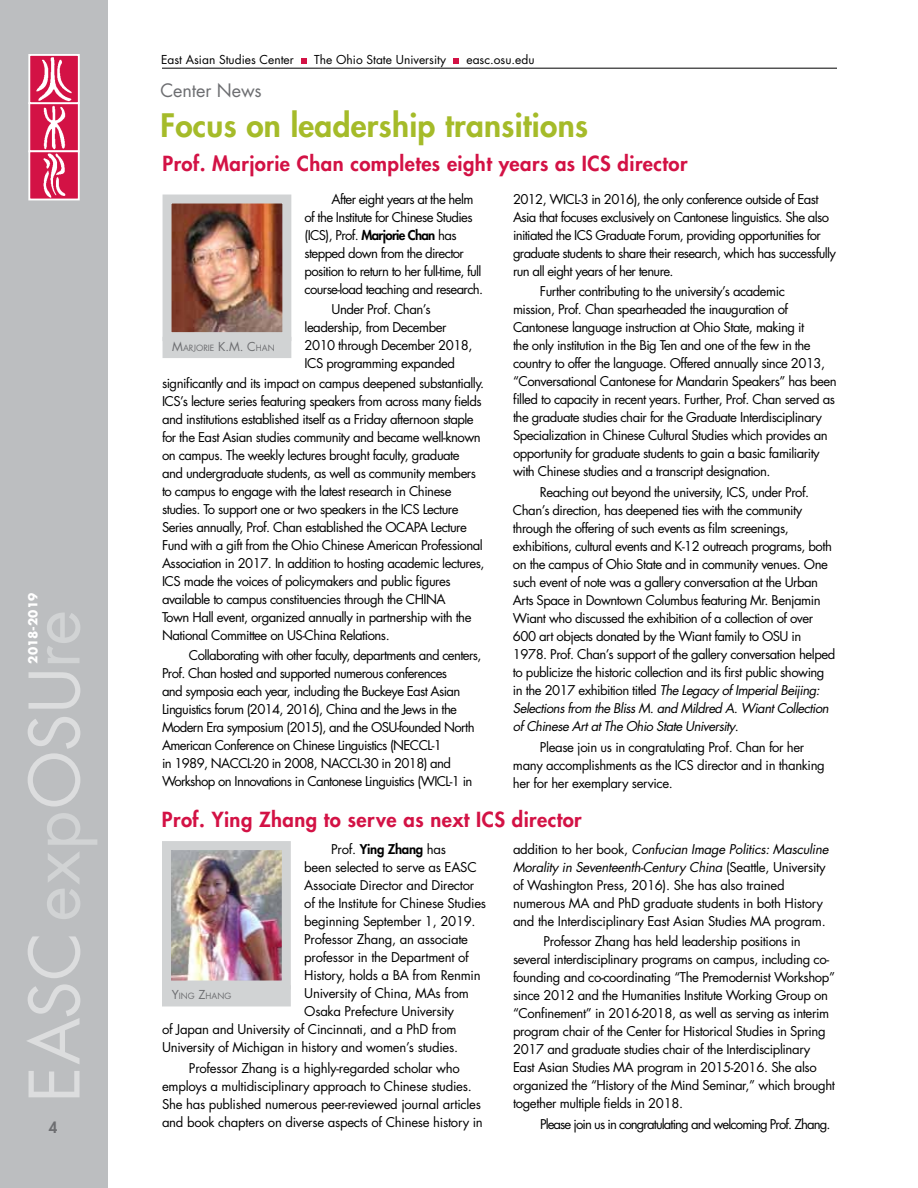
<style>
.page{position:relative;width:918px;height:1188px;background:#fff}
.page>*{position:absolute;margin:0;border:0;box-sizing:border-box;transform-origin:0 0}
.t1{font:67.65px "Futura Std";letter-spacing:.005em;color:#dcddde}
.t2{font:800 31.5px "Futura Std";letter-spacing:.01em;color:#a5bb29}
.t3{font:800 20.25px "Futura Std";letter-spacing:.02em;color:#d31245}
.t4{font:18px "Futura Std";letter-spacing:-.005em;color:#6d6e71}
.t5{font:800 15px "Futura Std";color:#6d6e71}
.t6{font:13.2px/18px "Futura Std";letter-spacing:-.04em;color:#000}
.t7{font:13.2px/18px "Futura Std";letter-spacing:-.02em;color:#000}
.t8{font:13.2px "Futura Std";letter-spacing:-.07em;color:#000}
.t9{font:12px "Futura Std";color:#000}
.t10{font:700 12px "Futura Std";color:#fff}
.t11{font:8.4px "Futura Std";color:#6d6e71}
.s1{color:#d1d3d4}
.s2{font-weight:800}
.s3{font-size:12px}
.s4{font-style:italic}
</style>
<div class="page">
<div style="left:0;top:0;width:108px;height:1188px;background:#bcbec0"></div>
<img style="left:32px;top:105px;width:45px;height:44px">
<div style="left:28px;top:102px;width:52px;height:50px;border:2px solid #fff"></div>
<img style="left:31px;top:153px;width:46px;height:44px">
<div style="left:28px;top:150px;width:52px;height:50px;border:2px solid #fff"></div>
<img style="left:31px;top:57px;width:46px;height:44px">
<div style="left:28px;top:54px;width:52px;height:50px;border:2px solid #fff"></div>
<svg style="left:301px;top:58px;width:6px;height:6px"></svg>
<svg style="left:453px;top:58px;width:6px;height:6px"></svg>
<hr style="left:162px;top:68px;width:675px;height:1px;background:#000">
<img style="left:173px;top:205px;width:108px;height:126px">
<div style="left:163px;top:195px;width:128px;height:146px;border:9px solid #d1d3d4"></div>
<div style="left:163px;top:337px;width:128px;height:21px;background:#d1d3d4"></div>
<img style="left:172px;top:851px;width:109px;height:129px">
<div style="left:162px;top:841px;width:129px;height:149px;border:9px solid #d1d3d4"></div>
<div style="left:162px;top:985px;width:129px;height:21px;background:#d1d3d4"></div>
<p class="t10" style="left:25px;top:664px;width:72px;rotate:-90deg">2018-2019</p>
<h1 class="t1" style="left:11px;top:1102px;width:494px;rotate:-90deg">EASC <span class="s1">exp</span>OSU<span class="s1">re</span></h1>
<p class="t5" style="left:49px;top:1118px;width:10px">4</p>
<p class="t9" style="left:161px;top:52px;width:134px">East Asian Studies Center</p>
<p class="t9" style="left:314px;top:52px;width:133px">The Ohio State University</p>
<p class="t9" style="left:467px;top:52px;width:70px">easc.osu.edu</p>
<h3 class="t4" style="left:160px;top:79px;width:103px">Center News</h3>
<h2 class="t2" style="left:160px;top:105px;width:429px">Focus on leadership transitions</h2>
<h3 class="t3" style="left:163px;top:151px;width:526px">Prof. Marjorie Chan completes eight years as ICS director</h3>
<p class="t6" style="left:305px;top:190px;width:179px;text-indent:27px">After eight years at the helm of the Institute for Chinese Studies (ICS), Prof. <span class="s2">Marjorie Chan</span> has stepped down from the director position to return to her full-time, full course-load teaching and research.</p>
<p class="t6" style="left:305px;top:301px;width:169px;text-indent:27px">Under Prof. Chan’s leadership, from December<br>2010 through December 2018,<br>ICS programming expanded</p>
<p class="t11" style="left:172px;top:343px;width:104px"><span class="s3">M</span>ARJORIE <span class="s3">K.M. C</span>HAN</p>
<p class="t6" style="left:162px;top:374px;width:324px">significantly and its impact on campus deepened substantially.<br>ICS’s lecture series featuring speakers from across many fields and institutions established itself as a Friday afternoon staple for the East Asian studies community and became well-known on campus. The weekly lectures brought faculty, graduate<br>and undergraduate students, as well as community members to campus to engage with the latest research in Chinese studies. To support one or two speakers in the ICS Lecture Series annually, Prof. Chan established the OCAPA Lecture Fund with a gift from the Ohio Chinese American Professional Association in 2017. In addition to hosting academic lectures, ICS made the voices of policymakers and public figures available to campus constituencies through the CHINA<br>Town Hall event, organized annually in partnership with the National Committee on US-China Relations.</p>
<p class="t6" style="left:162px;top:647px;width:321px;text-indent:27px">Collaborating with other faculty, departments and centers, Prof. Chan hosted and supported numerous conferences<br>and symposia each year, including the Buckeye East Asian Linguistics forum (2014, 2016), China and the Jews in the Modern Era symposium (2015), and the OSU-founded North American Conference on Chinese Linguistics (NECCL-1<br>in 1989, NACCL-20 in 2008, NACCL-30 in 2018) and Workshop on Innovations in Cantonese Linguistics (WICL-1 in</p>
<p class="t6" style="left:513px;top:190px;width:325px">2012, WICL-3 in 2016), the only conference outside of East Asia that focuses exclusively on Cantonese linguistics. She also initiated the ICS Graduate Forum, providing opportunities for graduate students to share their research, which has successfully run all eight years of her tenure.</p>
<p class="t6" style="left:513px;top:283px;width:325px;text-indent:27px">Further contributing to the university’s academic<br>mission, Prof. Chan spearheaded the inauguration of Cantonese language instruction at Ohio State, making it<br>the only institution in the Big Ten and one of the few in the country to offer the language. Offered annually since 2013, “Conversational Cantonese for Mandarin Speakers” has been filled to capacity in recent years. Further, Prof. Chan served as the graduate studies chair for the Graduate Interdisciplinary Specialization in Chinese Cultural Studies which provides an opportunity for graduate students to gain a basic familiarity with Chinese studies and a transcript designation.</p>
<p class="t6" style="left:513px;top:483px;width:324px;text-indent:27px">Reaching out beyond the university, ICS, under Prof.<br>Chan’s direction, has deepened ties with the community through the offering of such events as film screenings, exhibitions, cultural events and K-12 outreach programs, both on the campus of Ohio State and in community venues. One such event of note was a gallery conversation at the Urban Arts Space in Downtown Columbus featuring Mr. Benjamin Wiant who discussed the exhibition of a collection of over 600 art objects donated by the Wiant family to OSU in 1978. Prof. Chan’s support of the gallery conversation helped to publicize the historic collection and its first public showing in the 2017 exhibition titled <span class="s4">The Legacy of Imperial Beijing:<br>Selections from the Bliss M. and Mildred A. Wiant Collection of Chinese Art at The Ohio State University</span>.</p>
<p class="t6" style="left:513px;top:738px;width:313px;text-indent:27px">Please join us in congratulating Prof. Chan for her many accomplishments as the ICS director and in thanking her for her exemplary service.</p>
<h3 class="t3" style="left:162px;top:807px;width:421px">Prof. Ying Zhang to serve as next ICS director</h3>
<p class="t7" style="left:304px;top:840px;width:183px;text-indent:27px">Prof. <span class="s2">Ying Zhang</span> has<br>been selected to serve as EASC<br>Associate Director and Director of the Institute for Chinese Studies beginning September 1, 2019.<br>Professor Zhang, an associate professor in the Department of<br>History, holds a BA from Renmin<br>University of China, MAs from<br>Osaka Prefecture University</p>
<p class="t7" style="left:513px;top:840px;width:317px">addition to her book, <span class="s4">Confucian Image Politics: Masculine Morality in Seventeenth-Century China</span> (Seattle, University of Washington Press, 2016). She has also trained numerous MA and PhD graduate students in both History and the Interdisciplinary East Asian Studies MA program.</p>
<p class="t6" style="left:513px;top:933px;width:324px;text-indent:31px">Professor Zhang has held leadership positions in several interdisciplinary programs on campus, including co&shy;founding and co-coordinating “The Premodernist Workshop” since 2012 and the Humanities Institute Working Group on “Confinement” in 2016-2018, as well as serving as interim program chair of the Center for Historical Studies in Spring 2017 and graduate studies chair of the Interdisciplinary East Asian Studies MA program in 2015-2016. She also organized the “History of the Mind Seminar,” which brought together multiple fields in 2018.</p>
<p class="t8" style="left:540px;top:1116px;width:290px">Please join us in congratulating and welcoming Prof. Zhang.</p>
<p class="t11" style="left:172px;top:991px;width:61px"><span class="s3">Y</span>ING <span class="s3">Z</span>HANG</p>
<p class="t7" style="left:162px;top:1020px;width:296px">of Japan and University of Cincinnati, and a PhD from<br>University of Michigan in history and women’s studies.</p>
<p class="t7" style="left:162px;top:1059px;width:322px;text-indent:27px">Professor Zhang is a highly-regarded scholar who employs a multidisciplinary approach to Chinese studies.<br>She has published numerous peer-reviewed journal articles and book chapters on diverse aspects of Chinese history in</p>
</div>
